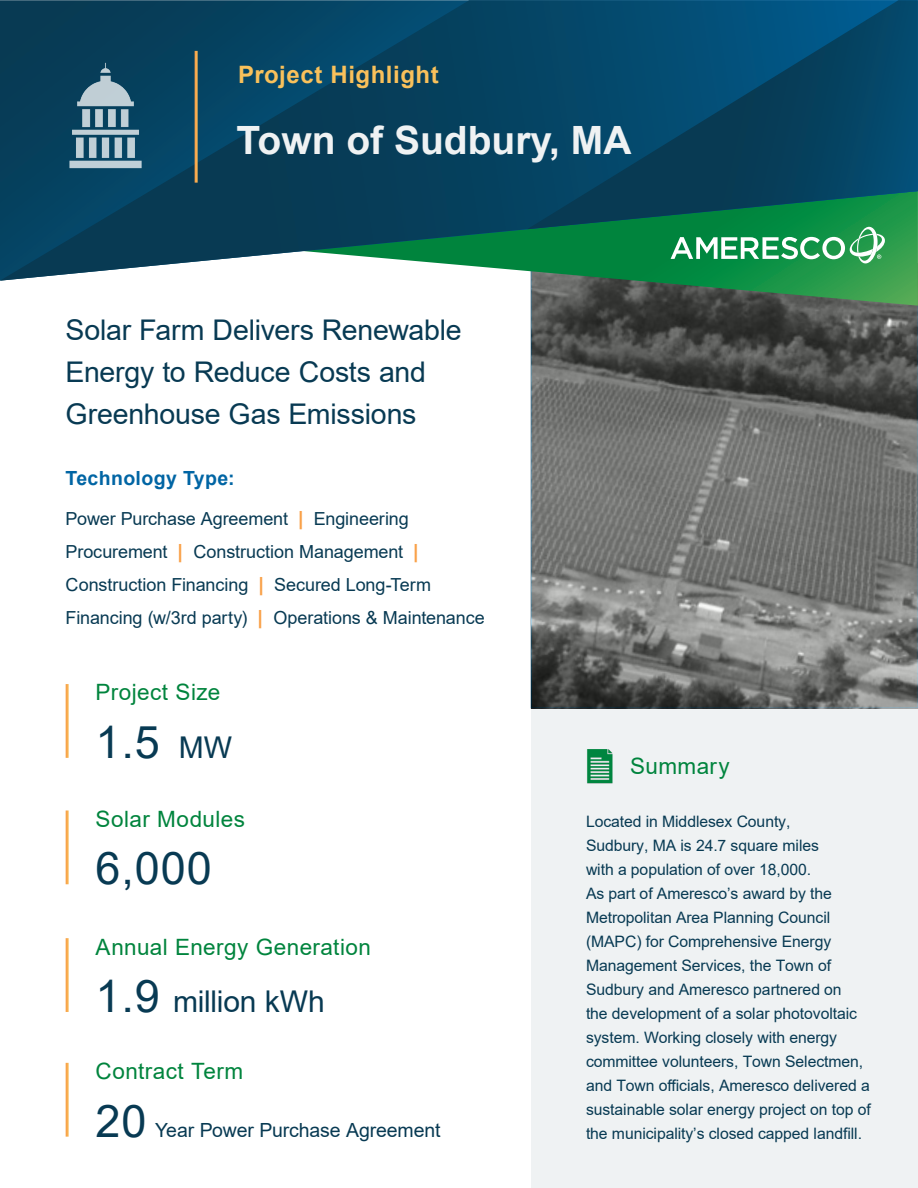
<style>
.page{position:relative;width:918px;height:1188px;background:#fff}
.page>*{position:absolute;margin:0;border:0;box-sizing:border-box;transform-origin:0 0}
.Headline{font:45px "Arial";color:#083a53}
.t1{font:700 39px "Arial";color:#eff2f3}
.Headline-2{font:30px "Arial";letter-spacing:-.005em;color:#083a53}
.Tech_Type_List{font:28.5px/42px "Arial";letter-spacing:-.01em;color:#083a53}
.t2{font:700 24px "Arial";letter-spacing:.02em;color:#f9c15b}
.t3{font:22.5px "Arial";letter-spacing:.02em;color:#00843d}
.Headline-3{font:19.5px "Arial";letter-spacing:-.005em;color:#083a53}
.Headline-4{font:700 19.5px "Arial";letter-spacing:.02em;color:#0065a4}
.Tech_Type_List-2{font:18px/33px "Arial";letter-spacing:-.005em;color:#083a53}
.Tech_Type_List-3{font:15.75px/24px "Arial";letter-spacing:-.005em;color:#083a53}
.s1{font-weight:700;font-size:19.5px;color:#f9a149}
</style>
<div class="page">
<svg style="left:531px;top:306px;width:387px;height:402px;background:#6c6d6b"></svg>
<div style="left:531px;top:708px;width:387px;height:480px;background:#eff2f3"></div>
<svg style="left:530px;top:281px;width:388px;height:25px;background:#446c4e"></svg>
<svg style="left:0;top:0;width:918px;height:281px;background:#165463"></svg>
<svg style="left:527px;top:0;width:391px;height:229px;background:#054b65"></svg>
<svg style="left:671px;top:227px;width:214px;height:36px"></svg>
<img style="left:42px;top:53px;width:127px;height:127px">
<hr style="left:195px;top:51px;width:3px;height:132px;background:#fff">
<img style="left:587px;top:749px;width:25px;height:34px">
<p class="t2" style="left:238px;top:58px;width:202px">Project Highlight</p>
<p class="t1" style="left:237px;top:113px;width:396px">Town of Sudbury, MA</p>
<p class="Tech_Type_List" style="left:66px;top:309px;width:398px">Solar Farm Delivers Renewable<br>Energy to Reduce Costs and<br>Greenhouse Gas Emissions</p>
<p class="Headline-4" style="left:66px;top:464px;width:171px">Technology Type:</p>
<p class="Tech_Type_List-2" style="left:66px;top:502px;width:421px">Power Purchase Agreement <span class="s1">|</span> Engineering Procurement <span class="s1">|</span> Construction Management <span class="s1">| </span>Construction Financing <span class="s1">|</span> Secured Long-Term Financing (w/3rd party) <span class="s1">|</span> Operations &amp; Maintenance</p>
<p class="t3" style="left:96px;top:677px;width:126px">Project Size</p>
<p class="Headline" style="left:96px;top:711px;width:66px">1.5</p>
<p class="Headline-2" style="left:179px;top:727px;width:55px">MW</p>
<p class="t3" style="left:96px;top:803px;width:151px">Solar Modules</p>
<p class="Headline" style="left:96px;top:837px;width:118px">6,000</p>
<p class="t3" style="left:96px;top:931px;width:277px">Annual Energy Generation</p>
<p class="Headline" style="left:96px;top:965px;width:66px">1.9</p>
<p class="Headline-2" style="left:173px;top:981px;width:153px">million kWh</p>
<p class="t3" style="left:96px;top:1056px;width:149px">Contract Term</p>
<p class="Headline" style="left:96px;top:1090px;width:52px">20</p>
<p class="Headline-3" style="left:155px;top:1116px;width:287px">Year Power Purchase Agreement</p>
<p class="t3" style="left:630px;top:751px;width:101px">Summary</p>
<p class="Tech_Type_List-3" style="left:586px;top:809px;width:286px">Located in Middlesex County,<br>Sudbury, MA is 24.7 square miles<br>with a population of over 18,000.<br>As part of Ameresco’s award by the Metropolitan Area Planning Council (MAPC) for Comprehensive Energy Management Services, the Town of Sudbury and Ameresco partnered on<br>the development of a solar photovoltaic system. Working closely with energy committee volunteers, Town Selectmen, and Town officials, Ameresco delivered a sustainable solar energy project on top of the municipality’s closed capped landfill.</p>
</div>
